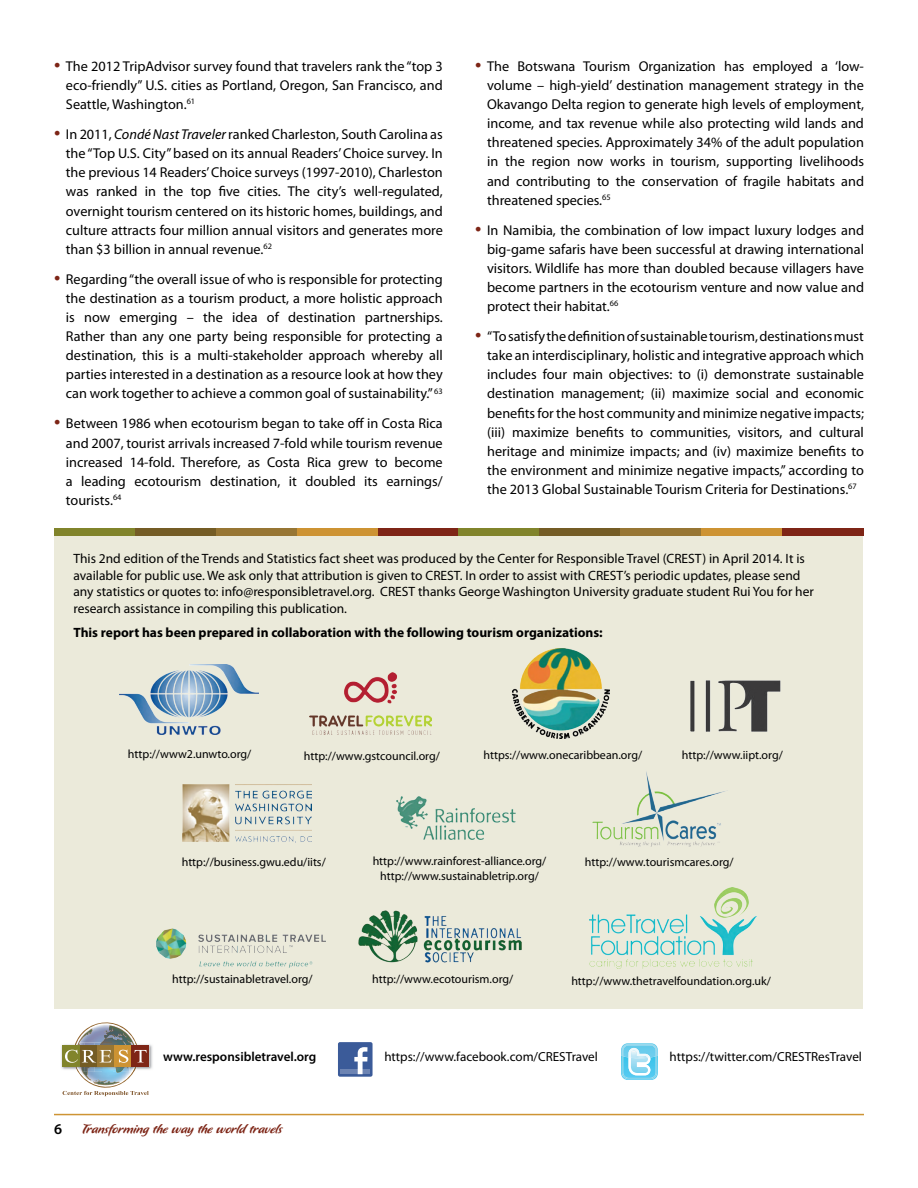
<style>
.page{position:relative;width:918px;height:1188px;background:#fff}
.page>*{position:absolute;margin:0;border:0;box-sizing:border-box;transform-origin:0 0}
.t1{font:600 15px "Myriad Pro";color:#000}
.t2{font:14.25px/19px "Myriad Pro";color:#000;text-align:justify}
.t3{font:13.5px/16.5px "Myriad Pro";color:#000}
.t4{font:700 13.5px "Myriad Pro";color:#000}
.t5{font:13.5px "Flavour";color:#7d2516}
.t6{font:13.2px "Myriad Pro";color:#000}
.t7{font:600 13.2px "Myriad Pro";color:#000}
.t8{font:12px "Myriad Pro";color:#000}
.s1{font-size:22.5px;color:#7d2516}
.s2{font-style:italic}
</style>
<div class="page">
<hr style="left:54px;top:1114px;width:810px;height:1px;background:#ce9434">
<div style="left:55px;top:535px;width:808px;height:474px;background:#ebeada"></div>
<div style="left:54px;top:529px;width:81px;height:7px;background:#81842b"></div>
<div style="left:135px;top:529px;width:81px;height:7px;background:#745c25"></div>
<div style="left:216px;top:529px;width:81px;height:7px;background:#977634"></div>
<div style="left:297px;top:529px;width:81px;height:7px;background:#cd9333"></div>
<div style="left:378px;top:529px;width:81px;height:7px;background:#7e2516"></div>
<div style="left:459px;top:529px;width:81px;height:7px;background:#81842b"></div>
<div style="left:540px;top:529px;width:81px;height:7px;background:#745c25"></div>
<div style="left:621px;top:529px;width:81px;height:7px;background:#977634"></div>
<div style="left:702px;top:529px;width:81px;height:7px;background:#cd9333"></div>
<div style="left:783px;top:529px;width:81px;height:7px;background:#7e2516"></div>
<img style="left:183px;top:784px;width:129px;height:59px">
<img style="left:691px;top:680px;width:89px;height:52px">
<img style="left:396px;top:797px;width:119px;height:42px">
<img style="left:157px;top:929px;width:169px;height:38px">
<img style="left:358px;top:910px;width:164px;height:52px">
<img style="left:593px;top:771px;width:135px;height:76px">
<img style="left:310px;top:673px;width:122px;height:61px">
<img style="left:119px;top:665px;width:139px;height:69px">
<img style="left:512px;top:649px;width:97px;height:90px">
<div style="left:338px;top:1042px;width:35px;height:35px;background:#3b5b99;border-radius:2px"></div>
<div style="left:340px;top:1069px;width:30px;height:5px;background:#6d84b3"></div>
<svg style="left:354px;top:1047px;width:14px;height:27px"></svg>
<svg style="left:621px;top:1043px;width:37px;height:37px"></svg>
<img style="left:590px;top:888px;width:166px;height:81px">
<img style="left:61px;top:1046px;width:2px;height:23px">
<img style="left:62px;top:1045px;width:1px;height:22px">
<img style="left:149px;top:1044px;width:4px;height:26px">
<img style="left:63px;top:1022px;width:86px;height:74px">
<p class="t2" style="left:66px;top:56px;width:378px;text-indent:-12px"><span class="s1">•</span> The 2012 TripAdvisor survey found that travelers rank the “top 3 eco-friendly” U.S. cities as Portland, Oregon, San Francisco, and Seattle, Washington.<sup>61</sup></p>
<p class="t2" style="left:66px;top:125px;width:378px;text-indent:-12px"><span class="s1">•</span> In 2011, <span class="s2">Condé Nast Traveler</span> ranked Charleston, South Carolina as the “Top U.S. City” based on its annual Readers’ Choice survey. In the previous 14 Readers’ Choice surveys (1997-2010), Charleston was ranked in the top five cities. The city’s well-regulated, overnight tourism centered on its historic homes, buildings, and culture attracts four million annual visitors and generates more than $3 billion in annual revenue.<sup>62</sup></p>
<p class="t2" style="left:66px;top:269px;width:378px;text-indent:-12px"><span class="s1">•</span> Regarding “the overall issue of who is responsible for protecting the destination as a tourism product, a more holistic approach is now emerging – the idea of destination partnerships.<br>Rather than any one party being responsible for protecting a destination, this is a multi-stakeholder approach whereby all parties interested in a destination as a resource look at how they can work together to achieve a common goal of sustainability.” <sup>63</sup></p>
<p class="t2" style="left:66px;top:414px;width:378px;text-indent:-12px"><span class="s1">•</span> Between 1986 when ecotourism began to take off in Costa Rica and 2007, tourist arrivals increased 7-fold while tourism revenue increased 14-fold. Therefore, as Costa Rica grew to become a leading ecotourism destination, it doubled its earnings/ tourists.<sup>64</sup></p>
<p class="t2" style="left:487px;top:56px;width:378px;text-indent:-12px"><span class="s1">•</span> The Botswana Tourism Organization has employed a ‘low&shy;volume – high-yield’ destination management strategy in the Okavango Delta region to generate high levels of employment, income, and tax revenue while also protecting wild lands and threatened species. Approximately 34% of the adult population in the region now works in tourism, supporting livelihoods and contributing to the conservation of fragile habitats and threatened species.<sup>65</sup></p>
<p class="t2" style="left:487px;top:220px;width:378px;text-indent:-12px"><span class="s1">•</span> In Namibia, the combination of low impact luxury lodges and big-game safaris have been successful at drawing international visitors. Wildlife has more than doubled because villagers have become partners in the ecotourism venture and now value and protect their habitat.<sup>66</sup></p>
<p class="t2" style="left:487px;top:327px;width:378px;text-indent:-12px"><span class="s1">•</span> “To satisfy the definition of sustainable tourism, destinations must take an interdisciplinary, holistic and integrative approach which includes four main objectives: to (i) demonstrate sustainable destination management; (ii) maximize social and economic benefits for the host community and minimize negative impacts; (iii) maximize benefits to communities, visitors, and cultural heritage and minimize impacts; and (iv) maximize benefits to the environment and minimize negative impacts,” according to the 2013 Global Sustainable Tourism Criteria for Destinations.<sup>67</sup></p>
<p class="t3" style="left:73px;top:550px;width:742px">This 2nd edition of the Trends and Statistics fact sheet was produced by the Center for Responsible Travel (CREST) in April 2014. It is available for public use. We ask only that attribution is given to CREST. In order to assist with CREST’s periodic updates, please send any statistics or quotes to: info@responsibletravel.org. CREST thanks George Washington University graduate student Rui You for her research assistance in compiling this publication.</p>
<p class="t4" style="left:73px;top:623px;width:531px">This report has been prepared in collaboration with the following tourism organizations:</p>
<p class="t8" style="left:128px;top:747px;width:125px">http://www2.unwto.org/</p>
<p class="t8" style="left:483px;top:748px;width:160px">https://www.onecaribbean.org/</p>
<p class="t8" style="left:304px;top:749px;width:138px">http://www.gstcouncil.org/</p>
<p class="t8" style="left:682px;top:748px;width:103px">http://www.iipt.org/</p>
<p class="t8" style="left:182px;top:855px;width:146px">http://business.gwu.edu/iits/</p>
<p class="t8" style="left:172px;top:972px;width:142px">http://sustainabletravel.org/</p>
<p class="t8" style="left:373px;top:854px;width:175px">http://www.rainforest-alliance.org/</p>
<p class="t8" style="left:380px;top:868px;width:160px">http://www.sustainabletrip.org/</p>
<p class="t8" style="left:585px;top:855px;width:150px">http://www.tourismcares.org/</p>
<p class="t8" style="left:372px;top:971px;width:143px">http://www.ecotourism.org/</p>
<p class="t8" style="left:571px;top:974px;width:201px">http://www.thetravelfoundation.org.uk/</p>
<p class="t7" style="left:163px;top:1048px;width:155px">www.responsibletravel.org</p>
<p class="t6" style="left:384px;top:1048px;width:215px">https://www.facebook.com/CRESTravel</p>
<p class="t6" style="left:670px;top:1048px;width:194px">https://twitter.com/CRESTResTravel</p>
<p class="t1" style="left:54px;top:1119px;width:10px">6</p>
<p class="t5" style="left:81px;top:1121px;width:203px">Transforming the way the world travels</p>
</div>
